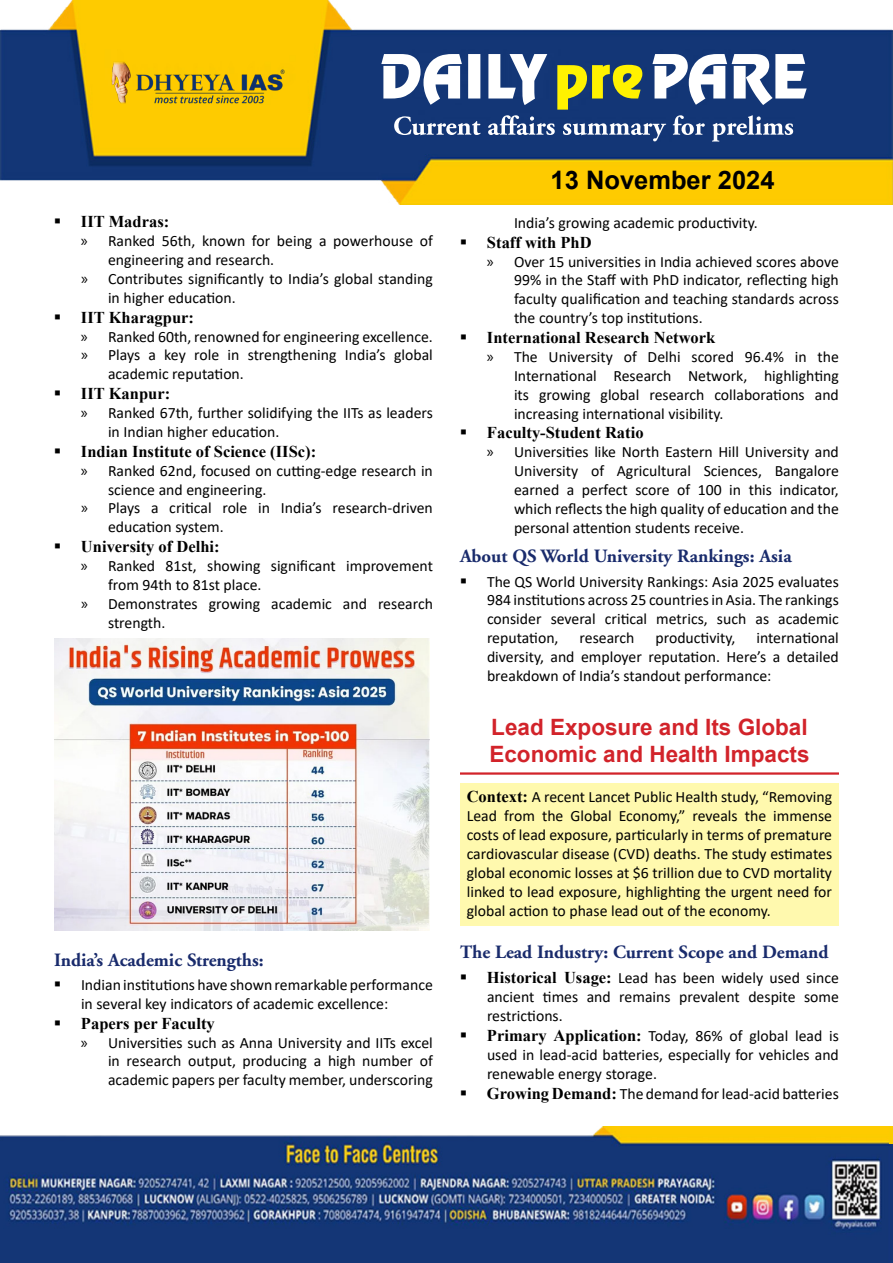
<style>
.page{position:relative;width:893px;height:1263px;background:#fff}
.page>*{position:absolute;margin:0;border:0;box-sizing:border-box;transform-origin:0 0}
.t1{font:700 25.5px "Arial";color:#000}
.t2{font:700 22.5px/27px "Arial";color:#d2232a}
.t3{font:700 18.75px "Adobe Garamond";color:#192b6c}
.t4{font:700 16.5px "Times New Roman";color:#000}
.t5{font:15.75px/18.9px "Calibri";color:#000;text-align:justify}
.s1{font-family:"Myriad Pro";font-size:16.5px}
.s2{font-family:"Times New Roman";font-weight:700;font-size:16.5px}
</style>
<div class="page">
<img style="left:0;top:0;width:893px;height:205px">
<img style="left:102px;top:50px;width:195px;height:75px">
<svg style="left:381px;top:54px;width:426px;height:88px"></svg>
<img style="left:0;top:1126px;width:890px;height:137px">
<svg style="left:890px;top:1144px;width:3px;height:119px"></svg>
<hr style="left:889px;top:1126px;width:4px;height:18px;background:#fbcc00">
<img style="left:54px;top:638px;width:376px;height:293px">
<hr style="left:460px;top:772px;width:379px;height:3px;background:#d2232a">
<div style="left:460px;top:783px;width:379px;height:143px;background:#fff9ae"></div>
<p class="t4" style="left:81px;top:210px;width:90px">IIT Madras:</p>
<p class="t5" style="left:81px;top:231px;width:353px"><span class="s1">»</span> Ranked 56th, known for being a powerhouse of</p>
<p class="t5" style="left:108px;top:250px;width:168px">engineering and research.</p>
<p class="t5" style="left:81px;top:269px;width:353px"><span class="s1">»</span> Contributes significantly to India’s global standing</p>
<p class="t5" style="left:108px;top:288px;width:129px">in higher education.</p>
<p class="t4" style="left:81px;top:306px;width:115px">IIT Kharagpur:</p>
<p class="t5" style="left:81px;top:326px;width:353px"><span class="s1">»</span> Ranked 60th, renowned for engineering excellence.</p>
<p class="t5" style="left:81px;top:345px;width:353px"><span class="s1">»</span> Plays a key role in strengthening India’s global</p>
<p class="t5" style="left:108px;top:364px;width:137px">academic reputation.</p>
<p class="t4" style="left:81px;top:382px;width:91px">IIT Kanpur:</p>
<p class="t5" style="left:108px;top:403px;width:326px;text-indent:-27px"><span class="s1">»</span> Ranked 67th, further solidifying the IITs as leaders in Indian higher education.</p>
<p class="t4" style="left:81px;top:440px;width:237px">Indian Institute of Science (IISc):</p>
<p class="t5" style="left:81px;top:461px;width:353px"><span class="s1">»</span> Ranked 62nd, focused on cutting-edge research in</p>
<p class="t5" style="left:108px;top:479px;width:160px">science and engineering.</p>
<p class="t5" style="left:81px;top:498px;width:353px"><span class="s1">»</span> Plays a critical role in India’s research-driven</p>
<p class="t5" style="left:108px;top:517px;width:117px">education system.</p>
<p class="t4" style="left:81px;top:535px;width:140px">University of Delhi:</p>
<p class="t5" style="left:81px;top:556px;width:353px"><span class="s1">»</span> Ranked 81st, showing significant improvement</p>
<p class="t5" style="left:108px;top:575px;width:155px">from 94th to 81st place.</p>
<p class="t5" style="left:81px;top:594px;width:353px"><span class="s1">»</span> Demonstrates growing academic and research</p>
<p class="t5" style="left:108px;top:613px;width:59px">strength.</p>
<p class="t3" style="left:54px;top:949px;width:211px">India’s Academic Strengths:</p>
<p class="t5" style="left:81px;top:975px;width:353px">Indian institutions have shown remarkable performance in several key indicators of academic excellence:</p>
<p class="t4" style="left:81px;top:1012px;width:135px">Papers per Faculty</p>
<p class="t5" style="left:108px;top:1032px;width:326px;text-indent:-27px"><span class="s1">»</span> Universities such as Anna University and IITs excel in research output, producing a high number of academic papers per faculty member, underscoring</p>
<h1 class="t1" style="left:551px;top:162px;width:225px">13 November 2024</h1>
<p class="t5" style="left:514px;top:213px;width:245px">India’s growing academic productivity.</p>
<p class="t4" style="left:487px;top:231px;width:106px">Staff with PhD</p>
<p class="t5" style="left:514px;top:251px;width:326px;text-indent:-27px"><span class="s1">»</span> Over 15 universities in India achieved scores above 99% in the Staff with PhD indicator, reflecting high faculty qualification and teaching standards across the country’s top institutions.</p>
<p class="t4" style="left:487px;top:326px;width:230px">International Research Network</p>
<p class="t5" style="left:514px;top:347px;width:326px;text-indent:-27px"><span class="s1">»</span> The University of Delhi scored 96.4% in the International Research Network, highlighting its growing global research collaborations and increasing international visibility.</p>
<p class="t4" style="left:487px;top:421px;width:158px">Faculty-Student Ratio</p>
<p class="t5" style="left:514px;top:442px;width:326px;text-indent:-27px"><span class="s1">»</span> Universities like North Eastern Hill University and University of Agricultural Sciences, Bangalore earned a perfect score of 100 in this indicator, which reflects the high quality of education and the personal attention students receive.</p>
<p class="t3" style="left:460px;top:546px;width:333px">About QS World University Rankings: Asia</p>
<p class="t5" style="left:487px;top:571px;width:353px">The QS World University Rankings: Asia 2025 evaluates 984 institutions across 25 countries in Asia. The rankings consider several critical metrics, such as academic reputation,</p>
<p class="t5" style="left:487px;top:628px;width:353px;text-indent:269px">international diversity, and employer reputation. Here’s a detailed breakdown of India’s standout performance:</p>
<h2 class="t2" style="left:489px;top:714px;width:322px">Lead Exposure and Its Global<br>Economic and Health Impacts</h2>
<p class="t5" style="left:467px;top:787px;width:367px"><span class="s2">Context:</span> A recent Lancet Public Health study, “Removing Lead from the Global Economy,” reveals the immense costs of lead exposure, particularly in terms of premature cardiovascular disease (CVD) deaths. The study estimates global economic losses at $6 trillion due to CVD mortality linked to lead exposure, highlighting the urgent need for global action to phase lead out of the economy.</p>
<p class="t3" style="left:460px;top:942px;width:370px">The Lead Industry: Current Scope and Demand</p>
<p class="t5" style="left:487px;top:968px;width:353px;text-align:left"><span class="s2">Historical Usage:</span> Lead has been widely used since ancient times and remains prevalent despite some restrictions.<br><span class="s2">Primary Application:</span> Today, 86% of global lead is used in lead-acid batteries, especially for vehicles and renewable energy storage.<br><span class="s2">Growing Demand:</span> The demand for lead-acid batteries</p>
<p class="t5" style="left:579px;top:628px;width:56px">research</p>
<p class="t5" style="left:655px;top:628px;width:81px">productivity,</p>
</div>
